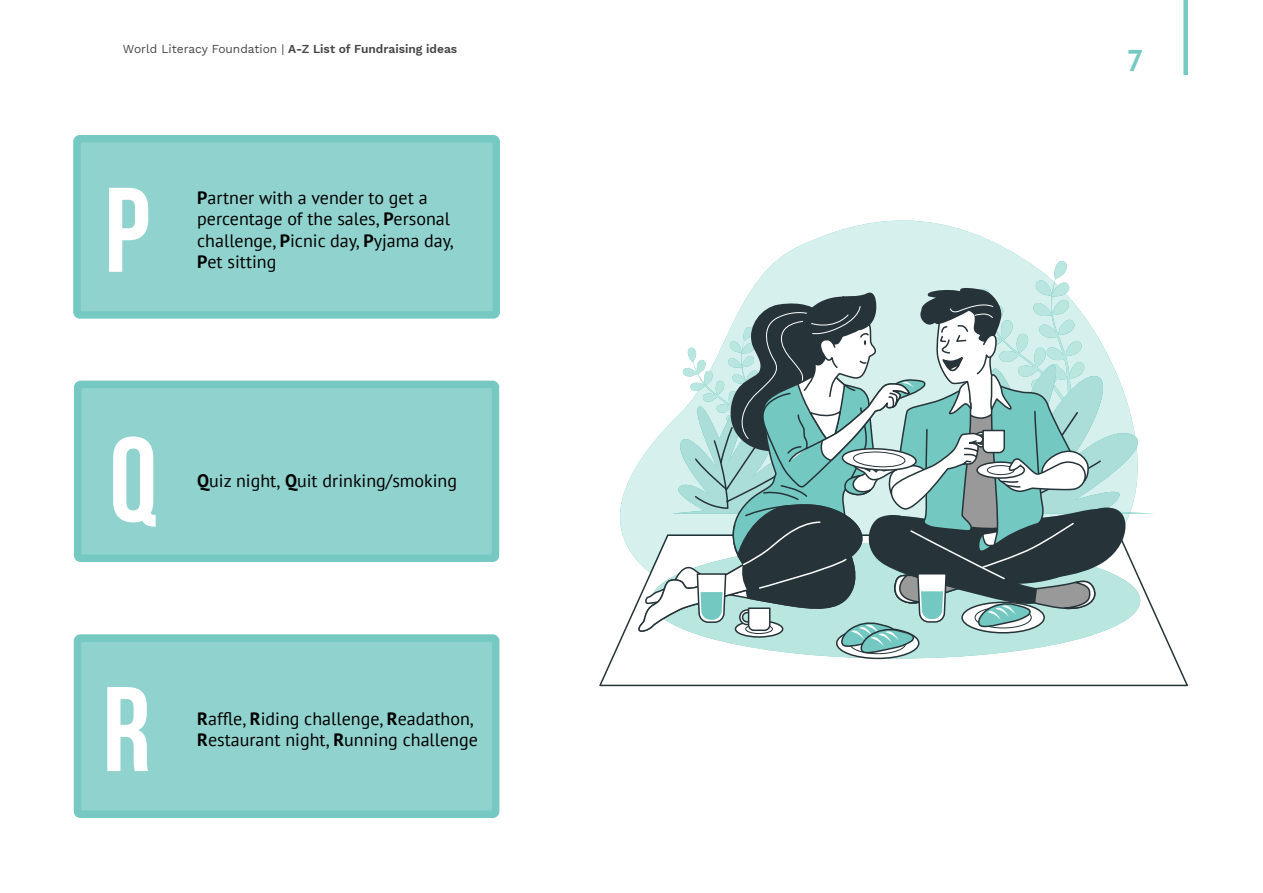
<style>
.page{position:relative;width:1263px;height:893px;background:#fff}
.page>*{position:absolute;margin:0;border:0;box-sizing:border-box;transform-origin:0 0}
.t1{font:700 120px/249.6px "Bebas Neue";color:#fff;text-align:justify}
.t2{font:700 30px "PT Sans";color:#74cac1}
.t3{font:18px/21.6px "PT Sans";color:#000}
.t4{font:600 12px "Work Sans";color:#454545}
.s1{font-weight:400}
.s2{font-weight:700}
</style>
<div class="page">
<div style="left:1183px;top:0;width:5px;height:75px;background:#74cac1"></div>
<div style="left:79px;top:636px;width:415px;height:181px;background:#90d3ce;border-radius:3px"></div>
<div style="left:74px;top:634px;width:425px;height:184px;border:8px solid #75c9c2;border-radius:3px"></div>
<div style="left:79px;top:382px;width:415px;height:179px;background:#90d3ce;border-radius:3px"></div>
<div style="left:74px;top:381px;width:425px;height:181px;border:8px solid #75c9c2;border-radius:3px"></div>
<div style="left:78px;top:136px;width:417px;height:181px;background:#90d3ce;border-radius:3px"></div>
<div style="left:73px;top:135px;width:427px;height:184px;border:8px solid #75c9c2;border-radius:3px"></div>
<svg style="left:620px;top:220px;width:405px;height:314px"></svg>
<svg style="left:599px;top:534px;width:589px;height:152px"></svg>
<svg style="left:651px;top:653px;width:489px;height:5px"></svg>
<svg style="left:837px;top:628px;width:82px;height:30px"></svg>
<div style="left:836px;top:627px;width:83px;height:32px;border:2px solid #263338;border-radius:50%"></div>
<div style="left:850px;top:633px;width:56px;height:21px;background:#697275;border-radius:50%"></div>
<div style="left:849px;top:632px;width:57px;height:22px;border:1px solid #263338;border-radius:50%"></div>
<svg style="left:636px;top:260px;width:525px;height:393px"></svg>
<p class="t4" style="left:123px;top:39px;width:336px"><span class="s1">World Literacy Foundation |</span> A-Z List of Fundraising ideas</p>
<h1 class="t1" style="left:102px;top:104px;width:56px">p q r</h1>
<p class="t3" style="left:197px;top:186px;width:258px"><span class="s2">P</span>artner with a vender to get a percentage of the sales, <span class="s2">P</span>ersonal challenge, <span class="s2">P</span>icnic day, <span class="s2">P</span>yjama day,<br><span class="s2">P</span>et sitting</p>
<p class="t3" style="left:197px;top:470px;width:261px"><span class="s2">Q</span>uiz night, <span class="s2">Q</span>uit drinking/smoking</p>
<p class="t3" style="left:197px;top:707px;width:282px"><span class="s2">R</span>affle, <span class="s2">R</span>iding challenge, <span class="s2">R</span>eadathon,<br><span class="s2">R</span>estaurant night, <span class="s2">R</span>unning challenge</p>
<h2 class="t2" style="left:1127px;top:41px;width:19px">7</h2>
</div>
